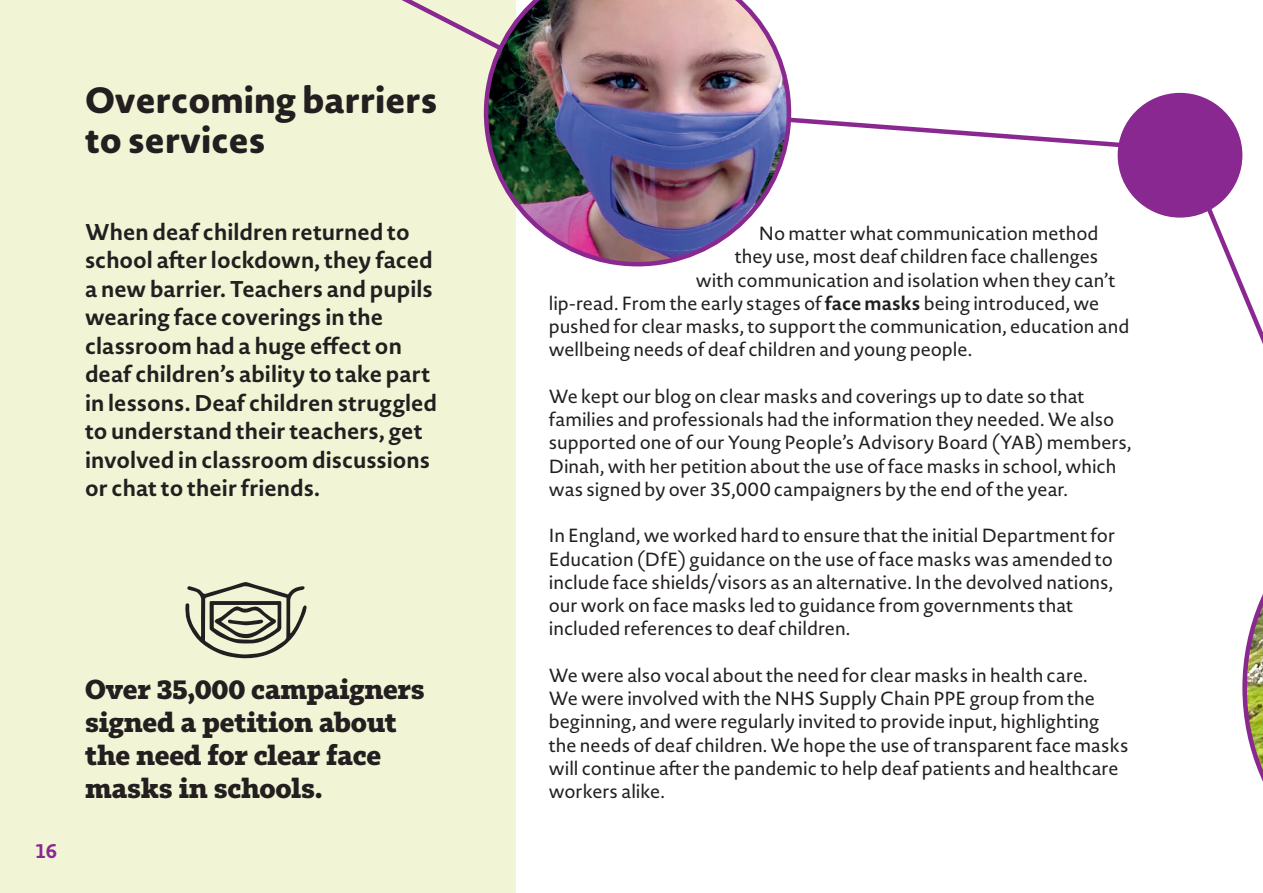
<style>
.page{position:relative;width:1263px;height:893px;background:#fff}
.page>*{position:absolute;margin:0;border:0;box-sizing:border-box;transform-origin:0 0}
.A_Head{font:800 36px/40.5px "Novel Sans Rd Pro";color:#231f20}
.Bullets{font:700 27px/33px "Tabac Slab";letter-spacing:-.015em;color:#231f20}
.Standfirst{font:700 22.5px/28.5px "Novel Sans Pro";color:#231f20}
.t1{font:700 19.5px "Novel Sans Rd Pro";color:#892890}
.Body_copy{font:18.75px/23.2px "Novel Sans Pro";color:#231f20}
.s1{font-weight:700}
</style>
<div class="page">
<div style="left:0;top:0;width:515px;height:893px;background:#f1f5d5"></div>
<hr style="left:1262px;top:0;width:1px;height:893px;background:#c4d82d">
<svg style="left:402px;top:0;width:82px;height:43px"></svg>
<svg style="left:791px;top:113px;width:344px;height:38px"></svg>
<img style="left:484px;top:0;width:307px;height:266px">
<svg style="left:1197px;top:164px;width:66px;height:729px"></svg>
<svg style="left:185px;top:582px;width:122px;height:76px"></svg>
<div style="left:1118px;top:94px;width:124px;height:123px;background:#892890;border-radius:50%"></div>
<div style="left:1118px;top:93px;width:124px;height:125px;border:2px solid #892890;border-radius:50%"></div>
<p class="A_Head" style="left:85px;top:79px;width:354px">Overcoming barriers to services</p>
<p class="Standfirst" style="left:85px;top:217px;width:354px">When deaf children returned to school after lockdown, they faced a new barrier. Teachers and pupils wearing face coverings in the classroom had a huge effect on deaf children’s ability to take part in lessons. Deaf children struggled to understand their teachers, get involved in classroom discussions or chat to their friends.</p>
<p class="t1" style="left:35px;top:836px;width:24px">16</p>
<p class="Bullets" style="left:85px;top:673px;width:341px">Over 35,000 campaigners signed a petition about the need for clear face masks in schools.</p>
<p class="Body_copy" style="left:759px;top:222px;width:341px">No matter what communication method</p>
<p class="Body_copy" style="left:735px;top:245px;width:365px">they use, most deaf children face challenges</p>
<p class="Body_copy" style="left:696px;top:268px;width:421px">with communication and isolation when they can’t</p>
<p class="Body_copy" style="left:549px;top:291px;width:552px">lip-read. From the early stages of <span class="s1">face masks</span> being introduced, we</p>
<p class="Body_copy" style="left:549px;top:315px;width:582px">pushed for clear masks, to support the communication, education and</p>
<p class="Body_copy" style="left:549px;top:338px;width:425px">wellbeing needs of deaf children and young people.</p>
<p class="Body_copy" style="left:549px;top:384px;width:584px">We kept our blog on clear masks and coverings up to date so that families and professionals had the information they needed. We also supported one of our Young People’s Advisory Board (YAB) members, Dinah, with her petition about the use of face masks in school, which was signed by over 35,000 campaigners by the end of the year.</p>
<p class="Body_copy" style="left:549px;top:524px;width:568px">In England, we worked hard to ensure that the initial Department for Education (DfE) guidance on the use of face masks was amended to include face shields/visors as an alternative. In the devolved nations, our work on face masks led to guidance from governments that included references to deaf children.</p>
<p class="Body_copy" style="left:549px;top:663px;width:581px">We were also vocal about the need for clear masks in health care.<br>We were involved with the NHS Supply Chain PPE group from the beginning, and were regularly invited to provide input, highlighting the needs of deaf children. We hope the use of transparent face masks will continue after the pandemic to help deaf patients and healthcare workers alike.</p>
</div>
